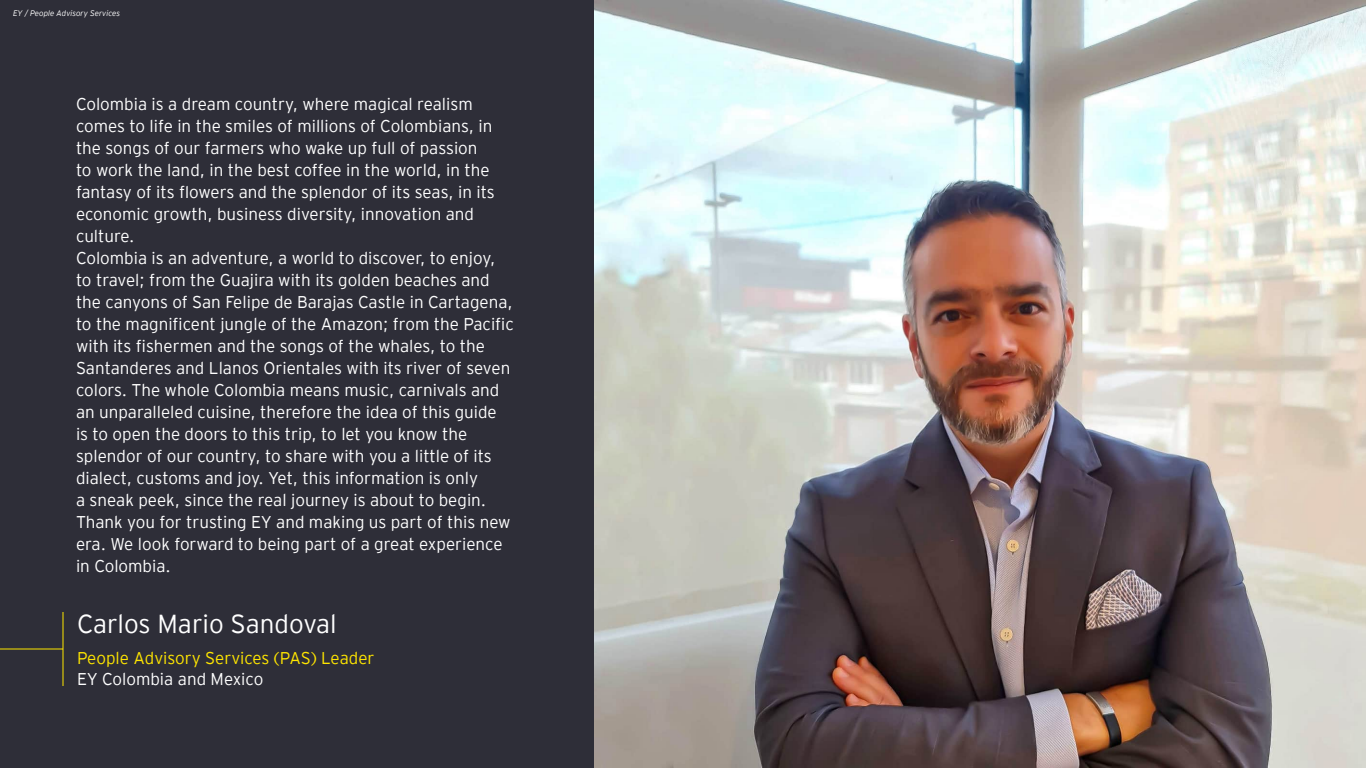
<style>
.page{position:relative;width:1366px;height:768px;background:#fff}
.page>*{position:absolute;margin:0;border:0;box-sizing:border-box;transform-origin:0 0}
.t1{font:300 26px "EY Interstate";color:#fff}
.t2{font:300 17px/22px "EY Interstate";color:#fff}
.t3{font:300 17px "EY Interstate";color:#ffe600}
.t4{font:italic 300 8px "EY Interstate";color:#fff}
</style>
<div class="page">
<div style="left:0;top:0;width:703px;height:768px;background:#2e2e38"></div>
<img style="left:594px;top:0;width:772px;height:768px">
<hr style="left:62px;top:612px;width:2px;height:74px;background:#ffe600">
<hr style="left:0;top:648px;width:63px;height:2px;background:#ffe600">
<p class="t4" style="left:13px;top:8px;width:109px">EY / People Advisory Services</p>
<p class="t2" style="left:76px;top:92px;width:439px">Colombia is a dream country, where magical realism comes to life in the smiles of millions of Colombians, in the songs of our farmers who wake up full of passion<br>to work the land, in the best coffee in the world, in the fantasy of its flowers and the splendor of its seas, in its economic growth, business diversity, innovation and culture.<br>Colombia is an adventure, a world to discover, to enjoy, to travel; from the Guajira with its golden beaches and the canyons of San Felipe de Barajas Castle in Cartagena, to the magnificent jungle of the Amazon; from the Pacific with its fishermen and the songs of the whales, to the Santanderes and Llanos Orientales with its river of seven colors. The whole Colombia means music, carnivals and an unparalleled cuisine, therefore the idea of this guide<br>is to open the doors to this trip, to let you know the splendor of our country, to share with you a little of its dialect, customs and joy. Yet, this information is only<br>a sneak peek, since the real journey is about to begin.<br>Thank you for trusting EY and making us part of this new era. We look forward to being part of a great experience in Colombia.</p>
<h1 class="t1" style="left:77px;top:605px;width:261px">Carlos Mario Sandoval</h1>
<p class="t3" style="left:77px;top:646px;width:299px">People Advisory Services (PAS) Leader</p>
<p class="t2" style="left:77px;top:667px;width:188px">EY Colombia and Mexico</p>
</div>
